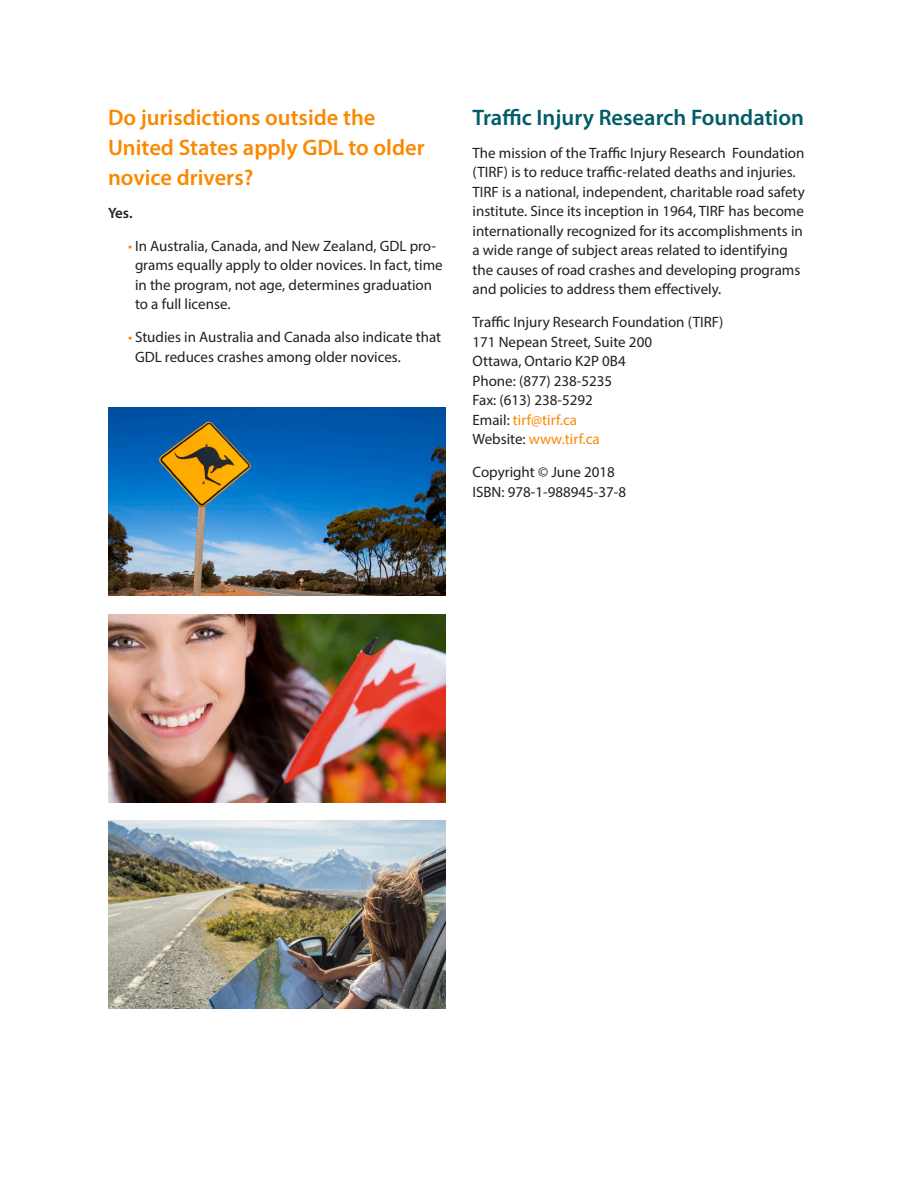
<style>
.page{position:relative;width:918px;height:1188px;background:#fff}
.page>*{position:absolute;margin:0;border:0;box-sizing:border-box;transform-origin:0 0}
.t1{font:600 22.5px/30px "Myriad Pro";color:#fa8900}
.t2{font:600 22.5px "Myriad Pro";color:#005d67}
.Body{font:15px/19.5px "Myriad Pro";color:#231f20}
.Body_3{font:15px "Myriad Pro";color:#231f20}
.Body_2{font:15px "Myriad Pro";color:#231f20}
.Body_2-2{font:15px "Myriad Pro";color:#fa8900}
.Body_3-2{font:15px "Myriad Pro";color:#fa8900}
.Body-2{font:600 15px "Myriad Pro";color:#231f20}
.s1{color:#fa8900}
.s2{color:#231f20}
</style>
<div class="page">
<img style="left:108px;top:408px;width:338px;height:188px">
<img style="left:108px;top:821px;width:338px;height:188px">
<img style="left:108px;top:614px;width:338px;height:188px">
<h1 class="t1" style="left:108px;top:102px;width:318px">Do jurisdictions outside the<br>United States apply GDL to older novice drivers?</h1>
<p class="Body-2" style="left:108px;top:203px;width:26px">Yes.</p>
<p class="Body" style="left:135px;top:236px;width:309px;text-indent:-7px"><span class="s1">•</span> In Australia, Canada, and New Zealand, GDL pro&shy;grams equally apply to older novices. In fact, time in the program, not age, determines graduation to a full license.</p>
<p class="Body" style="left:135px;top:327px;width:308px;text-indent:-7px"><span class="s1">•</span> Studies in Australia and Canada also indicate that<br>GDL reduces crashes among older novices.</p>
<h1 class="t2" style="left:472px;top:103px;width:333px">Traffic Injury Research Foundation</h1>
<p class="Body" style="left:472px;top:143px;width:334px">The mission of the Traffic Injury Research Foundation (TIRF) is to reduce traffic-related deaths and injuries.<br>TIRF is a national, independent, charitable road safety institute. Since its inception in 1964, TIRF has become internationally recognized for its accomplishments in a wide range of subject areas related to identifying the causes of road crashes and developing programs and policies to address them effectively.</p>
<p class="Body_3" style="left:472px;top:313px;width:252px">Traffic Injury Research Foundation (TIRF)</p>
<p class="Body_3" style="left:472px;top:333px;width:181px">171 Nepean Street, Suite 200</p>
<p class="Body_3" style="left:472px;top:352px;width:155px">Ottawa, Ontario K2P 0B4</p>
<p class="Body_3" style="left:472px;top:372px;width:141px">Phone: (877) 238-5235</p>
<p class="Body_3" style="left:472px;top:391px;width:122px">Fax: (613) 238-5292</p>
<p class="Body_3-2" style="left:472px;top:411px;width:106px"><span class="s2">Email:</span> tirf@tirf.ca</p>
<p class="Body_2-2" style="left:472px;top:430px;width:129px"><span class="s2">Website:</span> www.tirf.ca</p>
<p class="Body_3" style="left:472px;top:463px;width:144px">Copyright © June 2018</p>
<p class="Body_2" style="left:472px;top:483px;width:155px">ISBN: 978-1-988945-37-8</p>
</div>
